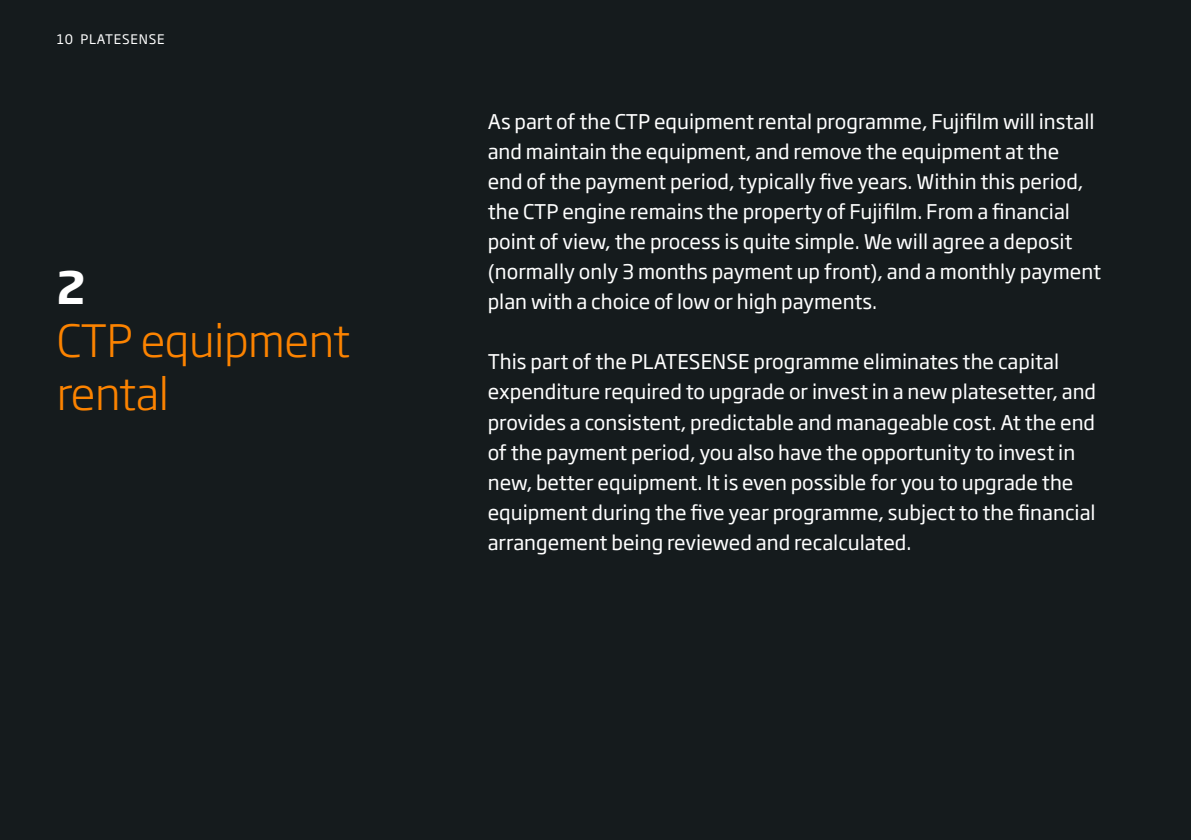
<style>
.page{position:relative;width:1191px;height:840px;background:#fff}
.page>*{position:absolute;margin:0;border:0;box-sizing:border-box;transform-origin:0 0}
.main_headings{font:300 44px/52.8px "Soho Gothic Pro";letter-spacing:-.01em;color:#fc8300}
.body_text_reversed{font:20px/30px "Soho Gothic Pro";color:#fff}
.t1{font:13px "Soho Gothic Pro";letter-spacing:.06em;color:#fff}
.s1{font-weight:700;color:#fff}
</style>
<div class="page">
<div style="left:0;top:0;width:1191px;height:839px;background:#151b1d"></div>
<p class="t1" style="left:57px;top:29px;width:109px">10 PLATESENSE</p>
<p class="main_headings" style="left:57px;top:259px;width:295px"><span class="s1">2<br></span>CTP equipment rental</p>
<p class="body_text_reversed" style="left:488px;top:106px;width:615px">As part of the CTP equipment rental programme, Fujifilm will install and maintain the equipment, and remove the equipment at the<br>end of the payment period, typically five years. Within this period, the CTP engine remains the property of Fujifilm. From a financial point of view, the process is quite simple. We will agree a deposit (normally only 3 months payment up front), and a monthly payment plan with a choice of low or high payments.</p>
<p class="body_text_reversed" style="left:488px;top:346px;width:610px">This part of the PLATESENSE programme eliminates the capital expenditure required to upgrade or invest in a new platesetter, and provides a consistent, predictable and manageable cost. At the end of the payment period, you also have the opportunity to invest in new, better equipment. It is even possible for you to upgrade the equipment during the five year programme, subject to the financial arrangement being reviewed and recalculated.</p>
</div>
